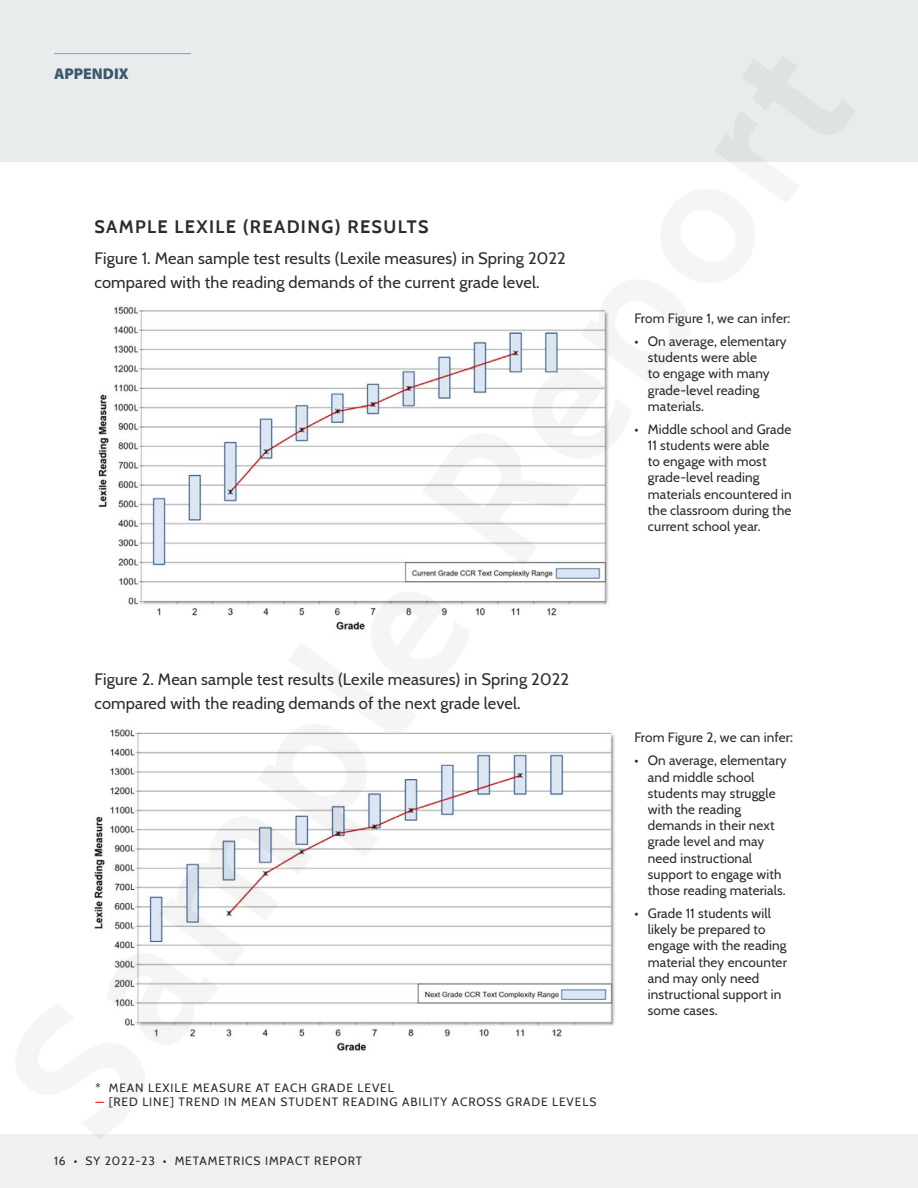
<style>
.page{position:relative;width:918px;height:1188px;background:#fff}
.page>*{position:absolute;margin:0;border:0;box-sizing:border-box;transform-origin:0 0}
.H4_12pt_Black_Caps{font:700 18px "Cabin";letter-spacing:.075em;color:#2c2c2c}
.P_11pt_black{font:16.5px/24px "Cabin";letter-spacing:.01em;color:#2c2c2c}
.t1{font:900 15.6px "Myriad Pro";color:#3a596a}
.Footnote{font:13.5px/16.2px "Cabin";letter-spacing:.01em;color:#2c2c2c}
.Left_Header_Footer{font:12px "Cabin";letter-spacing:.075em;color:#2c2c2c}
.s1{color:#f00}
</style>
<div class="page">
<div style="left:0;top:1134px;width:918px;height:54px;background:#f2f0ee"></div>
<img style="left:98px;top:306px;width:511px;height:324px">
<img style="left:94px;top:729px;width:521px;height:322px">
<div style="left:0;top:0;width:918px;height:162px;background:#e8eced"></div>
<hr style="left:54px;top:53px;width:137px;height:1px;background:#8b9ea8">
<h1 class="t1" style="left:54px;top:64px;width:76px">APPENDIX</h1>
<h3 class="H4_12pt_Black_Caps" style="left:94px;top:213px;width:336px">SAMPLE LEXILE (READING) RESULTS</h3>
<p class="P_11pt_black" style="left:94px;top:245px;width:473px">Figure 1. Mean sample test results (Lexile measures) in Spring 2022 compared with the reading demands of the current grade level.</p>
<p class="Footnote" style="left:634px;top:309px;width:158px">From Figure 1, we can infer:</p>
<p class="Footnote" style="left:648px;top:332px;width:140px;text-indent:-14px">• On average, elementary students were able<br>to engage with many grade-level reading materials.</p>
<p class="Footnote" style="left:648px;top:420px;width:145px;text-indent:-14px">• Middle school and Grade<br>11 students were able<br>to engage with most grade-level reading materials encountered in the classroom during the current school year.</p>
<p class="P_11pt_black" style="left:94px;top:666px;width:476px">Figure 2. Mean sample test results (Lexile measures) in Spring 2022 compared with the reading demands of the next grade level.</p>
<p class="Left_Header_Footer" style="left:96px;top:1078px;width:300px">* MEAN LEXILE MEASURE AT EACH GRADE LEVEL</p>
<p class="Left_Header_Footer" style="left:96px;top:1092px;width:502px"><span class="s1">—</span> [RED LINE] TREND IN MEAN STUDENT READING ABILITY ACROSS GRADE LEVELS</p>
<p class="Left_Header_Footer" style="left:54px;top:1151px;width:310px">16 • SY 2022-23 • METAMETRICS IMPACT REPORT</p>
<p class="Footnote" style="left:634px;top:729px;width:160px">From Figure 2, we can infer:</p>
<p class="Footnote" style="left:648px;top:752px;width:140px;text-indent:-14px">• On average, elementary and middle school students may struggle with the reading demands in their next grade level and may need instructional support to engage with those reading materials.</p>
<p class="Footnote" style="left:648px;top:904px;width:141px;text-indent:-14px">• Grade 11 students will likely be prepared to engage with the reading material they encounter and may only need instructional support in some cases.</p>
</div>
